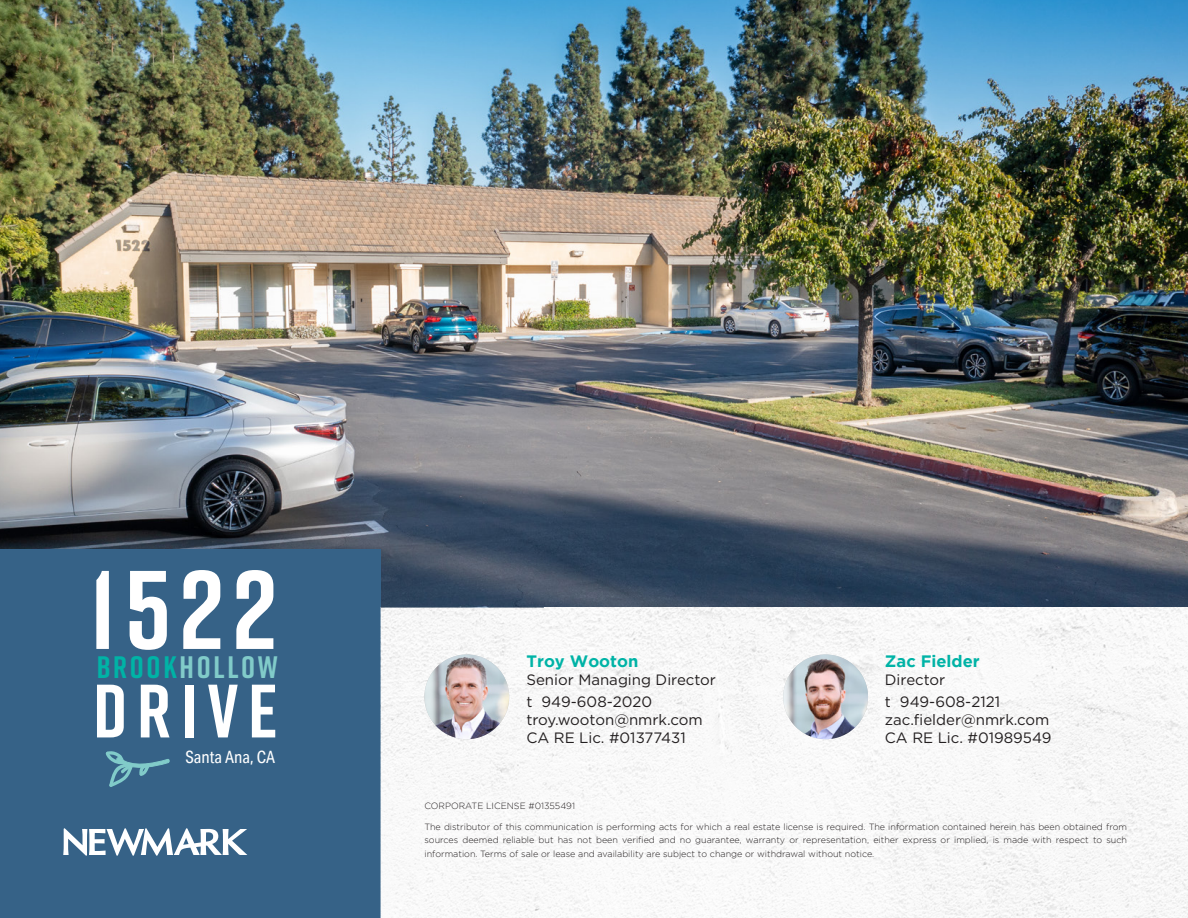
<style>
.page{position:relative;width:1188px;height:918px;background:#fff}
.page>*{position:absolute;margin:0;border:0;box-sizing:border-box;transform-origin:0 0}
.Footnote{font:700 111.45px "Rift";color:#fff}
.Footnote-2{font:700 75.45px "Rift";letter-spacing:.13em;color:#fff}
.Footnote-3{font:700 31.05px "Rift";letter-spacing:.09em;color:#81cbc9}
.Footnote-4{font:16.95px "Aktiv Grotesk Cd";color:#fff}
.Text_9_12_Univ{font:700 16.5px "Gotham";color:#00b3a6}
.Text_9_12_Univ-2{font:15px/18px "Gotham";color:#231f20}
.t1{font:300 9px/13.5px "Gotham";color:#231f20;text-align:justify}
.s1{color:#00b3a6}
.s2{font-style:inherit}
</style>
<div class="page">
<img style="left:0;top:0;width:1188px;height:608px">
<div style="left:0;top:550px;width:380px;height:368px;background:#366287"></div>
<img style="left:380px;top:608px;width:808px;height:310px">
<img style="left:424px;top:654px;width:85px;height:85px;border-radius:42px">
<img style="left:783px;top:654px;width:85px;height:85px;border-radius:42px">
<svg style="left:63px;top:828px;width:184px;height:28px"></svg>
<svg style="left:105px;top:751px;width:65px;height:36px"></svg>
<p class="Footnote" style="left:90px;top:530px;width:189px">1522</p>
<p class="Footnote-3" style="left:97px;top:645px;width:183px"><span class="s1">BROOK</span>HOLLOW</p>
<p class="Footnote-2" style="left:93px;top:657px;width:186px">DRIVE</p>
<p class="Footnote-4" style="left:185px;top:747px;width:91px"><span class="s2">S</span>anta Ana, CA</p>
<p class="Text_9_12_Univ" style="left:526px;top:651px;width:113px">Troy Wooton</p>
<p class="Text_9_12_Univ-2" style="left:526px;top:670px;width:191px">Senior Managing Director</p>
<p class="Text_9_12_Univ-2" style="left:526px;top:692px;width:178px">t 949-608-2020 troy.wooton@nmrk.com<br>CA RE Lic. #01377431</p>
<p class="Text_9_12_Univ" style="left:885px;top:651px;width:96px">Zac Fielder</p>
<p class="Text_9_12_Univ-2" style="left:885px;top:670px;width:62px">Director</p>
<p class="Text_9_12_Univ-2" style="left:885px;top:692px;width:168px">t 949-608-2121 zac.fielder@nmrk.com<br>CA RE Lic. #01989549</p>
<p class="t1" style="left:424px;top:799px;width:152px">CORPORATE LICENSE #01355491</p>
<p class="t1" style="left:424px;top:820px;width:704px">The distributor of this communication is performing acts for which a real estate license is required. The information contained herein has been obtained from sources deemed reliable but has not been verified and no guarantee, warranty or representation, either express or implied, is made with respect to such information. Terms of sale or lease and availability are subject to change or withdrawal without notice.</p>
</div>
